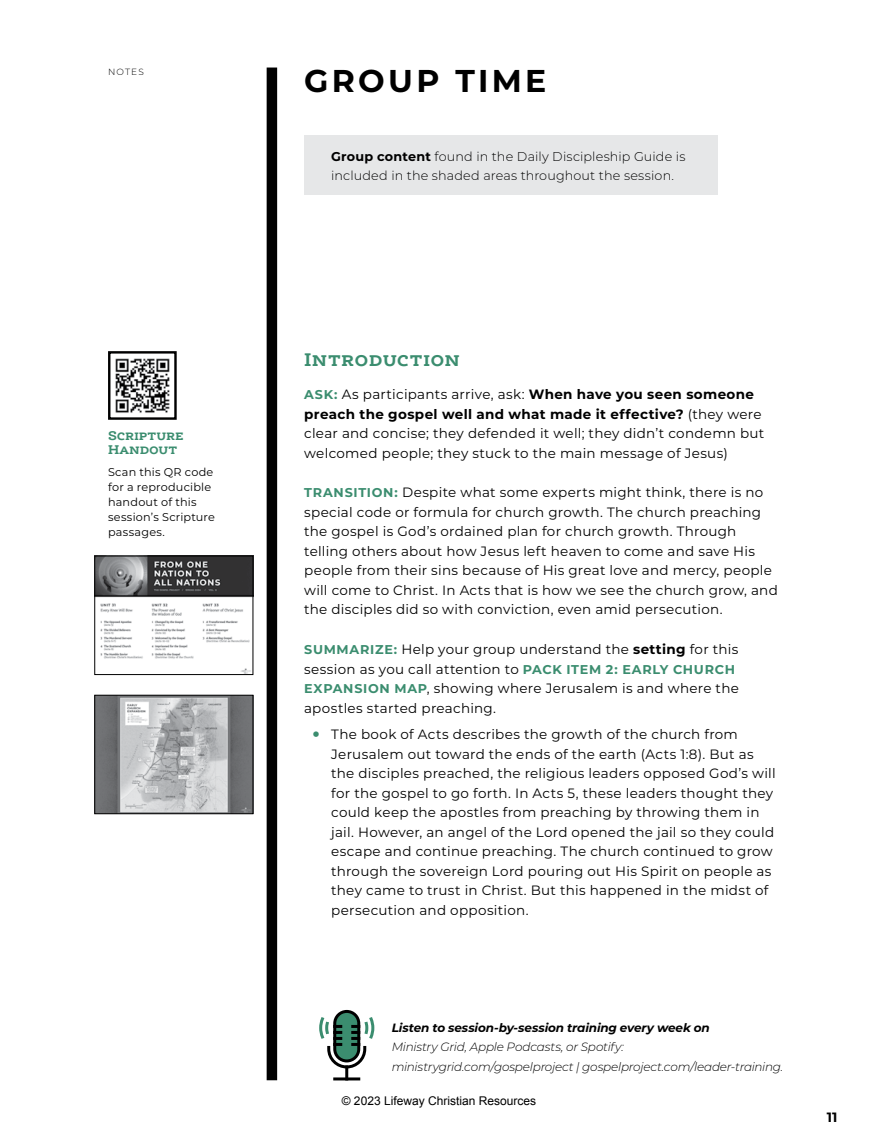
<style>
.page{position:relative;width:878px;height:1148px;background:#fff}
.page>*{position:absolute;margin:0;border:0;box-sizing:border-box;transform-origin:0 0}
.t1{font:700 31.5px "Montserrat";letter-spacing:.105em;color:#000}
.t2{font:700 19.5px "Ernestine Pro";letter-spacing:.005em;color:#3b8d6f}
.t3{font:13.5px/19.5px "Montserrat";letter-spacing:.02em;color:#000}
.t4{font:700 13.5px/13.5px "Ernestine Pro";letter-spacing:-.01em;color:#3b8d6f}
.t5{font:700 13.5px "Montserrat";color:#000}
.t6{font:300 12.75px/19.5px "Montserrat";letter-spacing:.01em;color:#000}
.t7{font:italic 300 12px/19.5px "Montserrat";letter-spacing:-.015em;color:#000}
.t8{font:italic 700 12px "Montserrat";letter-spacing:-.01em;color:#000}
.t9{font:12px "Arial";color:#000}
.t10{font:11.25px/15px "Montserrat";letter-spacing:.02em;color:#000}
.t11{font:300 9px "Montserrat";letter-spacing:.125em;color:#000}
.s1{font-weight:700}
.s2{font-weight:700;font-size:12.75px;color:#3b8d6f}
.s3{font-size:36px;color:#3b8d6f}
</style>
<div class="page">
<div style="left:267px;top:68px;width:10px;height:1012px;background:#000"></div>
<div style="left:304px;top:135px;width:413px;height:59px;background:#e6e7e8"></div>
<img style="left:115px;top:358px;width:55px;height:55px">
<div style="left:108px;top:351px;width:69px;height:69px;border:2px solid #000"></div>
<svg style="left:335px;top:1011px;width:24px;height:49px"></svg>
<div style="left:333px;top:1010px;width:27px;height:52px;border:3px solid #000;border-radius:12px"></div>
<hr style="left:335px;top:1077px;width:24px;height:3px;background:#000">
<svg style="left:319px;top:1015px;width:56px;height:63px"></svg>
<img style="left:96px;top:697px;width:155px;height:115px">
<div style="left:94px;top:695px;width:159px;height:119px;border:1px solid #000"></div>
<img style="left:96px;top:558px;width:155px;height:114px">
<div style="left:94px;top:556px;width:159px;height:118px;border:1px solid #000"></div>
<p class="t11" style="left:108px;top:65px;width:37px">NOTES</p>
<p class="t4" style="left:108px;top:428px;width:77px">Scripture<br>Handout</p>
<p class="t10" style="left:108px;top:463px;width:108px">Scan this QR code for a reproducible handout of this session’s Scripture passages.</p>
<h1 class="t1" style="left:304px;top:58px;width:244px">GROUP TIME</h1>
<p class="t6" style="left:331px;top:146px;width:356px"><span class="s1">Group content</span> found in the Daily Discipleship Guide is included in the shaded areas throughout the session.</p>
<h2 class="t2" style="left:304px;top:347px;width:157px">Introduction</h2>
<p class="t3" style="left:304px;top:384px;width:462px"><span class="s2">ASK:</span> As participants arrive, ask: <span class="s1">When have you seen someone preach the gospel well and what made it effective?</span> (they were clear and concise; they defended it well; they didn’t condemn but welcomed people; they stuck to the main message of Jesus)</p>
<p class="t3" style="left:304px;top:482px;width:475px"><span class="s2">TRANSITION:</span> Despite what some experts might think, there is no special code or formula for church growth. The church preaching the gospel is God’s ordained plan for church growth. Through telling others about how Jesus left heaven to come and save His people from their sins because of His great love and mercy, people will come to Christ. In Acts that is how we see the church grow, and the disciples did so with conviction, even amid persecution.</p>
<p class="t3" style="left:304px;top:639px;width:436px"><span class="s2">SUMMARIZE:</span> Help your group understand the <span class="s1">setting</span> for this session as you call attention to <span class="s2">PACK ITEM 2: EARLY CHURCH EXPANSION MAP</span>, showing where Jerusalem is and where the apostles started preaching.</p>
<p class="t3" style="left:331px;top:724px;width:446px;text-indent:-20px"><span class="s3">•</span> The book of Acts describes the growth of the church from Jerusalem out toward the ends of the earth (Acts 1:8). But as the disciples preached, the religious leaders opposed God’s will for the gospel to go forth. In Acts 5, these leaders thought they could keep the apostles from preaching by throwing them in jail. However, an angel of the Lord opened the jail so they could escape and continue preaching. The church continued to grow through the sovereign Lord pouring out His Spirit on people as they came to trust in Christ. But this happened in the midst of persecution and opposition.</p>
<p class="t8" style="left:392px;top:1018px;width:319px">Listen to session-by-session training every week on</p>
<p class="t7" style="left:392px;top:1036px;width:393px">Ministry Grid, Apple Podcasts, or Spotify: ministrygrid.com/gospelproject | gospelproject.com/leader-training.</p>
<p class="t9" style="left:342px;top:1092px;width:196px">© 2023 Lifeway Christian Resources</p>
<p class="t5" style="left:826px;top:1107px;width:12px">11</p>
</div>
